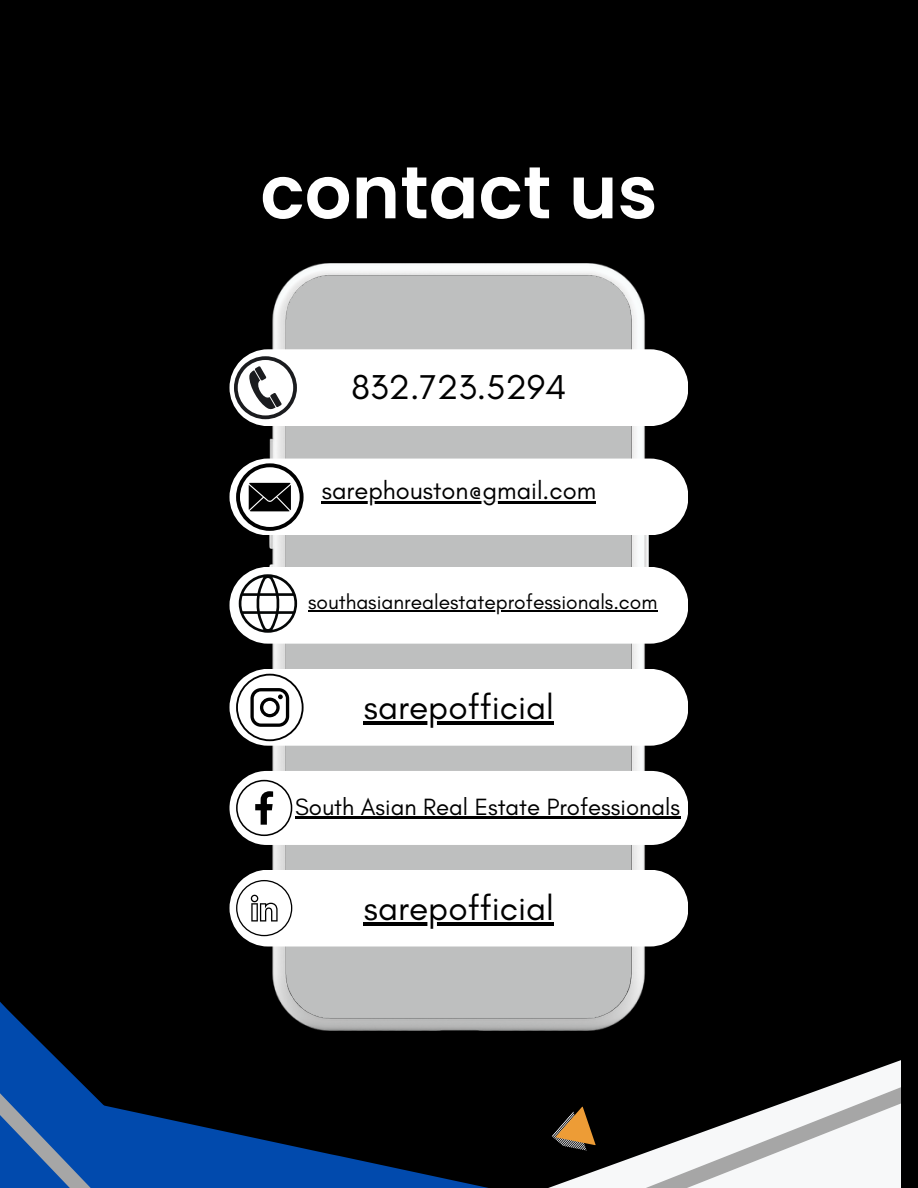
<style>
.page{position:relative;width:918px;height:1188px;background:#000}
.page>*{position:absolute;margin:0;border:0;box-sizing:border-box;transform-origin:0 0}
.t1{font:600 73.5px "Poppins";color:#fff}
.t2{font:35.25px "Glacial Indifference";color:#000}
.t3{font:25.5px "Glacial Indifference";color:#000}
.t4{font:24px "Glacial Indifference";color:#000}
.t5{font:21px "Glacial Indifference";color:#000}
</style>
<div class="page">
<svg style="left:268px;top:1060px;width:633px;height:128px"></svg>
<svg style="left:0;top:1002px;width:268px;height:186px"></svg>
<svg style="left:425px;top:1063px;width:476px;height:125px"></svg>
<svg style="left:552px;top:1106px;width:57px;height:56px"></svg>
<img style="left:270px;top:263px;width:378px;height:768px">
<svg style="left:230px;top:349px;width:458px;height:77px;background:#eee"></svg>
<svg style="left:230px;top:459px;width:458px;height:76px;background:#e3e3e3"></svg>
<svg style="left:230px;top:669px;width:458px;height:77px;background:#e9e9e9"></svg>
<svg style="left:230px;top:870px;width:458px;height:77px;background:#ededed"></svg>
<div style="left:230px;top:771px;width:458px;height:74px;background:#fff;border-radius:37px"></div>
<hr style="left:295px;top:817px;width:385px;height:2px;background:#000">
<svg style="left:236px;top:780px;width:56px;height:56px"></svg>
<svg style="left:230px;top:567px;width:458px;height:77px;background:#ebebeb"></svg>
<hr style="left:308px;top:610px;width:349px;height:1px;background:#000">
<p class="t1" style="left:260px;top:141px;width:399px">contact us</p>
<p class="t2" style="left:352px;top:366px;width:216px">832.723.5294</p>
<p class="t3" style="left:322px;top:475px;width:276px">sarephouston@gmail.com</p>
<p class="t5" style="left:308px;top:589px;width:351px">southasianrealestateprofessionals.com</p>
<h2 class="t2" style="left:364px;top:685px;width:192px">sarepofficial</h2>
<h4 class="t4" style="left:295px;top:792px;width:387px">South Asian Real Estate Professionals</h4>
<p class="t2" style="left:364px;top:886px;width:192px">sarepofficial</p>
</div>
